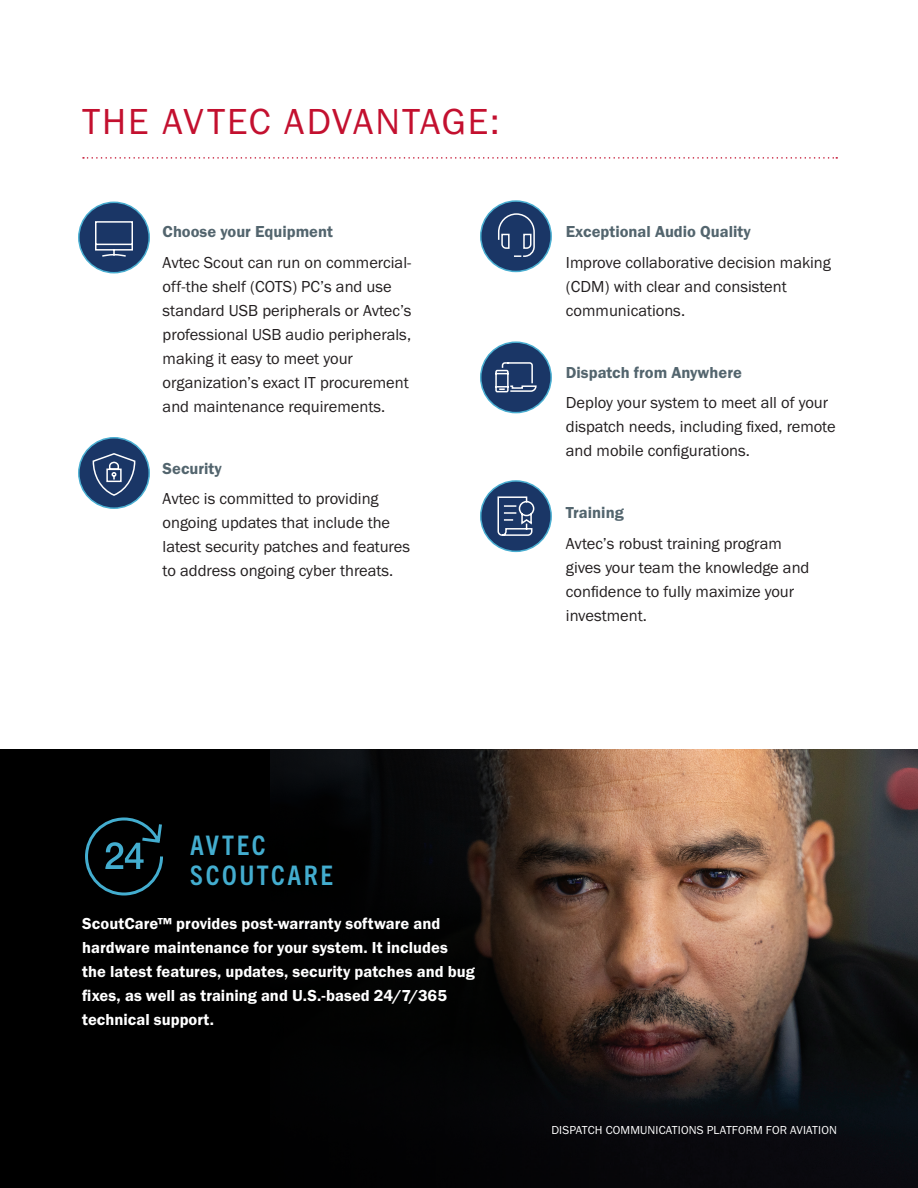
<style>
.page{position:relative;width:918px;height:1188px;background:#fff}
.page>*{position:absolute;margin:0;border:0;box-sizing:border-box;transform-origin:0 0}
.t1{font:37.5px "Franklin Gothic URW Boo";letter-spacing:.045em;color:#c3102f}
.t2{font:700 condensed 27px/30px "Trade Gothic Next LT Pro";letter-spacing:.095em;color:#43adcf}
.t3{font:16.5px/24px "Franklin Gothic URW Boo";color:#231f20}
.t4{font:16.5px/24px "Franklin Gothic URW Dem";color:#fff}
.t5{font:16.5px "Franklin Gothic URW Dem";color:#53656e}
.t6{font:12px "Franklin Gothic URW Boo";letter-spacing:.01em;color:#fff}
</style>
<div class="page">
<svg style="left:0;top:750px;width:918px;height:438px;background:#271e19"></svg>
<svg style="left:84px;top:816px;width:81px;height:81px;background:#0c1f25"></svg>
<div style="left:79px;top:202px;width:70px;height:71px;background:#1a3666;border-radius:50%"></div>
<div style="left:78px;top:202px;width:72px;height:71px;border:2px solid #49aed1;border-radius:50%"></div>
<div style="left:481px;top:201px;width:70px;height:70px;background:#1a3666;border-radius:50%"></div>
<div style="left:480px;top:200px;width:72px;height:72px;border:2px solid #49aed1;border-radius:50%"></div>
<div style="left:79px;top:438px;width:70px;height:70px;background:#1a3666;border-radius:50%"></div>
<div style="left:78px;top:437px;width:72px;height:72px;border:2px solid #49aed1;border-radius:50%"></div>
<div style="left:481px;top:342px;width:70px;height:71px;background:#1a3666;border-radius:50%"></div>
<div style="left:480px;top:341px;width:72px;height:72px;border:2px solid #49aed1;border-radius:50%"></div>
<div style="left:481px;top:481px;width:70px;height:70px;background:#1a3666;border-radius:50%"></div>
<div style="left:480px;top:480px;width:72px;height:72px;border:2px solid #49aed1;border-radius:50%"></div>
<svg style="left:83px;top:157px;width:754px;height:2px"></svg>
<svg style="left:95px;top:221px;width:38px;height:36px"></svg>
<svg style="left:495px;top:362px;width:42px;height:31px"></svg>
<svg style="left:498px;top:213px;width:37px;height:44px"></svg>
<svg style="left:92px;top:453px;width:44px;height:43px"></svg>
<svg style="left:497px;top:496px;width:38px;height:40px"></svg>
<h1 class="t1" style="left:82px;top:98px;width:419px">THE AVTEC ADVANTAGE:</h1>
<p class="t5" style="left:163px;top:222px;width:172px">Choose your Equipment</p>
<p class="t3" style="left:163px;top:250px;width:250px">Avtec Scout can run on commercial&shy;off-the shelf (COTS) PC’s and use standard USB peripherals or Avtec’s professional USB audio peripherals, making it easy to meet your organization’s exact IT procurement and maintenance requirements.</p>
<p class="t5" style="left:163px;top:458px;width:61px">Security</p>
<p class="t3" style="left:163px;top:487px;width:249px">Avtec is committed to providing ongoing updates that include the latest security patches and features to address ongoing cyber threats.</p>
<p class="t5" style="left:566px;top:222px;width:186px">Exceptional Audio Quality</p>
<p class="t3" style="left:566px;top:250px;width:266px">Improve collaborative decision making (CDM) with clear and consistent communications.</p>
<p class="t5" style="left:566px;top:362px;width:177px">Dispatch from Anywhere</p>
<p class="t3" style="left:566px;top:391px;width:271px">Deploy your system to meet all of your dispatch needs, including fixed, remote and mobile configurations.</p>
<p class="t5" style="left:566px;top:502px;width:59px">Training</p>
<p class="t3" style="left:566px;top:531px;width:245px">Avtec’s robust training program gives your team the knowledge and confidence to fully maximize your investment.</p>
<h2 class="t2" style="left:190px;top:829px;width:144px">AVTEC<br>SCOUTCARE</h2>
<p class="t4" style="left:82px;top:912px;width:394px">ScoutCare™ provides post-warranty software and hardware maintenance for your system. It includes the latest features, updates, security patches and bug fixes, as well as training and U.S.-based 24/7/365 technical support.</p>
<p class="t6" style="left:551px;top:1123px;width:287px">DISPATCH COMMUNICATIONS PLATFORM FOR AVIATION</p>
</div>
